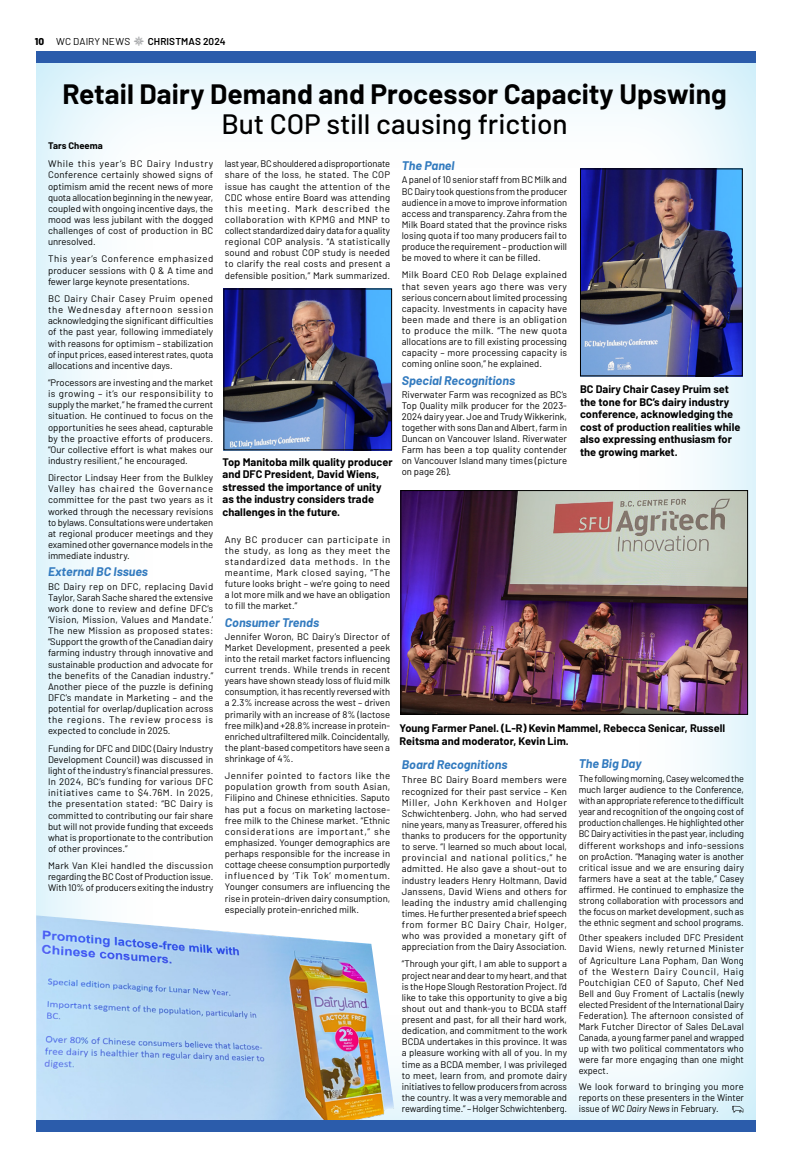
<style>
.page{position:relative;width:792px;height:1167px;background:#fff}
.page>*{position:absolute;margin:0;border:0;box-sizing:border-box;transform-origin:0 0}
.t1{font:700 28.1px "Barlow";color:#000}
.t2{font:500 28.1px "Barlow";color:#000}
.t3{font:italic 700 12.6px "Barlow";color:#337bbf}
.t4{font:italic 700 12.5px "Barlow";color:#337bbf}
.t5{font:700 11px/12.5px "Barlow";color:#000}
.t6{font:10px "Barlow";letter-spacing:.015em;color:#000}
.t7{font:600 10px "Barlow";letter-spacing:.01em;color:#000}
.t8{font:9.6px/11.1px "Barlow";color:#000;text-align:justify}
.t9{font:9.6px/11.1px "Barlow";color:#000;text-align:justify;scale:.95 1}
.t10{font:9.5px/11.1px "Barlow";color:#000;text-align:justify}
.t11{font:700 9.5px "Barlow";color:#000}
.s1{font-weight:800}
.s2{font-style:italic}
</style>
<div class="page">
<div style="left:35px;top:49px;width:722px;height:1082px;background:#7bd2f1;opacity:.53"></div>
<img style="left:582px;top:170px;width:159px;height:204px">
<div style="left:580px;top:168px;width:163px;height:208px;border:1px solid #000"></div>
<img style="left:36px;top:915px;width:360px;height:205px">
<img style="left:402px;top:492px;width:344px;height:220px">
<div style="left:400px;top:490px;width:348px;height:224px;border:1px solid #000"></div>
<img style="left:226px;top:290px;width:164px;height:158px">
<div style="left:224px;top:288px;width:168px;height:162px;border:1px solid #000"></div>
<div style="left:36px;top:51px;width:720px;height:12px;background:#2b5cab"></div>
<div style="left:36px;top:1120px;width:720px;height:11px;background:#2b5cab"></div>
<svg style="left:732px;top:1105px;width:12px;height:7px"></svg>
<p class="t6" style="left:35px;top:34px;width:97px"><span class="s1">10</span> WC DAIRY NEWS</p>
<p class="t7" style="left:148px;top:34px;width:79px">CHRISTMAS 2024</p>
<h1 class="t1" style="left:62px;top:73px;width:666px">Retail Dairy Demand and Processor Capacity Upswing</h1>
<h1 class="t2" style="left:222px;top:103px;width:348px">But COP still causing friction</h1>
<p class="t11" style="left:48px;top:139px;width:56px">Tars Cheema</p>
<p class="t10" style="left:48px;top:158px;width:167px">While this year’s BC Dairy Industry Conference certainly showed signs of optimism amid the recent news of more quota allocation beginning in the new year, coupled with ongoing incentive days, the mood was less jubilant with the dogged challenges of cost of production in BC unresolved.</p>
<p class="t10" style="left:48px;top:253px;width:167px">This year’s Conference emphasized producer sessions with Q &amp; A time and fewer large keynote presentations.</p>
<p class="t10" style="left:48px;top:292px;width:167px">BC Dairy Chair Casey Pruim opened the Wednesday afternoon session acknowledging the significant difficulties of the past year, following immediately with reasons for optimism – stabilization of input prices, eased interest rates, quota allocations and incentive days.</p>
<p class="t10" style="left:48px;top:376px;width:167px">“Processors are investing and the market is growing – it’s our responsibility to supply the market,” he framed the current situation. He continued to focus on the opportunities he sees ahead, capturable by the proactive efforts of producers. “Our collective effort is what makes our industry resilient,” he encouraged.</p>
<p class="t10" style="left:48px;top:471px;width:167px">Director Lindsay Heer from the Bulkley Valley has chaired the Governance committee for the past two years as it worked through the necessary revisions to bylaws. Consultations were undertaken at regional producer meetings and they examined other governance models in the immediate industry.</p>
<h3 class="t4" style="left:48px;top:562px;width:102px">External BC Issues</h3>
<p class="t10" style="left:48px;top:580px;width:167px">BC Dairy rep on DFC, replacing David Taylor, Sarah Sache shared the extensive work done to review and define DFC’s ‘Vision, Mission, Values and Mandate.’ The new Mission as proposed states: “Support the growth of the Canadian dairy farming industry through innovative and sustainable production and advocate for the benefits of the Canadian industry.” Another piece of the puzzle is defining DFC’s mandate in Marketing – and the potential for overlap/duplication across the regions. The review process is expected to conclude in 2025.</p>
<p class="t10" style="left:48px;top:742px;width:167px">Funding for DFC and DIDC (Dairy Industry Development Council) was discussed in light of the industry’s financial pressures.<br>In 2024, BC’s funding for various DFC initiatives came to $4.76M. In 2025, the presentation stated: “BC Dairy is committed to contributing our fair share but will not provide funding that exceeds what is proportionate to the contribution of other provinces.”</p>
<p class="t10" style="left:48px;top:859px;width:167px">Mark Van Klei handled the discussion regarding the BC Cost of Production issue.<br>With 10% of producers exiting the industry</p>
<p class="t10" style="left:225px;top:158px;width:167px">last year, BC shouldered a disproportionate share of the loss, he stated. The COP issue has caught the attention of the CDC whose entire Board was attending this meeting. Mark described the collaboration with KPMG and MNP to collect standardized dairy data for a quality regional COP analysis. “A statistically sound and robust COP study is needed to clarify the real costs and present a defensible position,” Mark summarized.</p>
<p class="t5" style="left:223px;top:455px;width:171px">Top Manitoba milk quality producer and DFC President, David Wiens, stressed the importance of unity as the industry considers trade challenges in the future.</p>
<h3 class="t4" style="left:402px;top:156px;width:54px">The Panel</h3>
<p class="t8" style="left:402px;top:174px;width:167px">A panel of 10 senior staff from BC Milk and BC Dairy took questions from the producer audience in a move to improve information access and transparency. Zahra from the Milk Board stated that the province risks losing quota if too many producers fail to produce the requirement – production will be moved to where it can be filled.</p>
<p class="t8" style="left:402px;top:269px;width:167px">Milk Board CEO Rob Delage explained that seven years ago there was very serious concern about limited processing capacity. Investments in capacity have been made and there is an obligation to produce the milk. “The new quota allocations are to fill existing processing capacity – more processing capacity is coming online soon,” he explained.</p>
<h3 class="t4" style="left:402px;top:371px;width:115px">Special Recognitions</h3>
<p class="t8" style="left:402px;top:388px;width:167px">Riverwater Farm was recognized as BC’s Top Quality milk producer for the 2023- 2024 dairy year. Joe and Trudy Wikkerink, together with sons Dan and Albert, farm in Duncan on Vancouver Island. Riverwater Farm has been a top quality contender on Vancouver Island many times (picture on page 26).</p>
<p class="t5" style="left:580px;top:382px;width:162px">BC Dairy Chair Casey Pruim set the tone for BC’s dairy industry conference, acknowledging the cost of production realities while also expressing enthusiasm for the growing market.</p>
<p class="t10" style="left:225px;top:533px;width:167px">Any BC producer can participate in the study, as long as they meet the standardized data methods. In the meantime, Mark closed saying, “The future looks bright – we’re going to need a lot more milk and we have an obligation to fill the market.”</p>
<h3 class="t4" style="left:225px;top:613px;width:96px">Consumer Trends</h3>
<p class="t10" style="left:225px;top:630px;width:167px">Jennifer Woron, BC Dairy’s Director of Market Development, presented a peek into the retail market factors influencing current trends. While trends in recent years have shown steady loss of fluid milk consumption, it has recently reversed with a 2.3% increase across the west – driven primarily with an increase of 8% (lactose free milk) and +28.8% increase in protein&shy;enriched ultrafiltered milk. Coincidentally, the plant-based competitors have seen a shrinkage of 4%.</p>
<p class="t10" style="left:225px;top:769px;width:167px">Jennifer pointed to factors like the population growth from south Asian, Filipino and Chinese ethnicities. Saputo has put a focus on marketing lactose&shy;free milk to the Chinese market. “Ethnic considerations are important,” she emphasized. Younger demographics are perhaps responsible for the increase in cottage cheese consumption purportedly influenced by ‘Tik Tok’ momentum.<br>Younger consumers are influencing the rise in protein-driven dairy consumption, especially protein-enriched milk.</p>
<p class="t5" style="left:400px;top:721px;width:327px">Young Farmer Panel. (L-R) Kevin Mammel, Rebecca Senicar, Russell<br>Reitsma and moderator, Kevin Lim.</p>
<h3 class="t4" style="left:402px;top:755px;width:107px">Board Recognitions</h3>
<p class="t8" style="left:402px;top:773px;width:167px">Three BC Dairy Board members were recognized for their past service – Ken Miller, John Kerkhoven and Holger Schwichtenberg. John, who had served nine years, many as Treasurer, offered his thanks to producers for the opportunity to serve. “I learned so much about local, provincial and national politics,” he admitted. He also gave a shout-out to industry leaders Henry Holtmann, David Janssens, David Wiens and others for leading the industry amid challenging times. He further presented a brief speech from former BC Dairy Chair, Holger, who was provided a monetary gift of appreciation from the Dairy Association.</p>
<p class="t8" style="left:402px;top:957px;width:167px">“Through your gift, I am able to support a project near and dear to my heart, and that is the Hope Slough Restoration Project. I’d like to take this opportunity to give a big shout out and thank-you to BCDA staff present and past, for all their hard work, dedication, and commitment to the work BCDA undertakes in this province. It was a pleasure working with all of you. In my time as a BCDA member, I was privileged to meet, learn from, and promote dairy initiatives to fellow producers from across the country. It was a very memorable and rewarding time.” – Holger Schwichtenberg.</p>
<h2 class="t3" style="left:579px;top:754px;width:64px">The Big Day</h2>
<p class="t9" style="left:579px;top:772px;width:176px">The following morning, Casey welcomed the much larger audience to the Conference, with an appropriate reference to the difficult year and recognition of the ongoing cost of production challenges. He highlighted other BC Dairy activities in the past year, including different workshops and info-sessions on proAction. “Managing water is another critical issue and we are ensuring dairy farmers have a seat at the table,” Casey affirmed. He continued to emphasize the strong collaboration with processors and the focus on market development, such as the ethnic segment and school programs.</p>
<p class="t8" style="left:579px;top:931px;width:167px">Other speakers included DFC President David Wiens, newly returned Minister of Agriculture Lana Popham, Dan Wong of the Western Dairy Council, Haig Poutchigian CEO of Saputo, Chef Ned Bell and Guy Froment of Lactalis (newly elected President of the International Dairy Federation). The afternoon consisted of Mark Futcher Director of Sales DeLaval Canada, a young farmer panel and wrapped up with two political commentators who were far more engaging than one might expect.</p>
<p class="t8" style="left:579px;top:1079px;width:167px">We look forward to bringing you more reports on these presenters in the Winter issue of <span class="s2">WC Dairy News</span> in February.</p>
</div>
